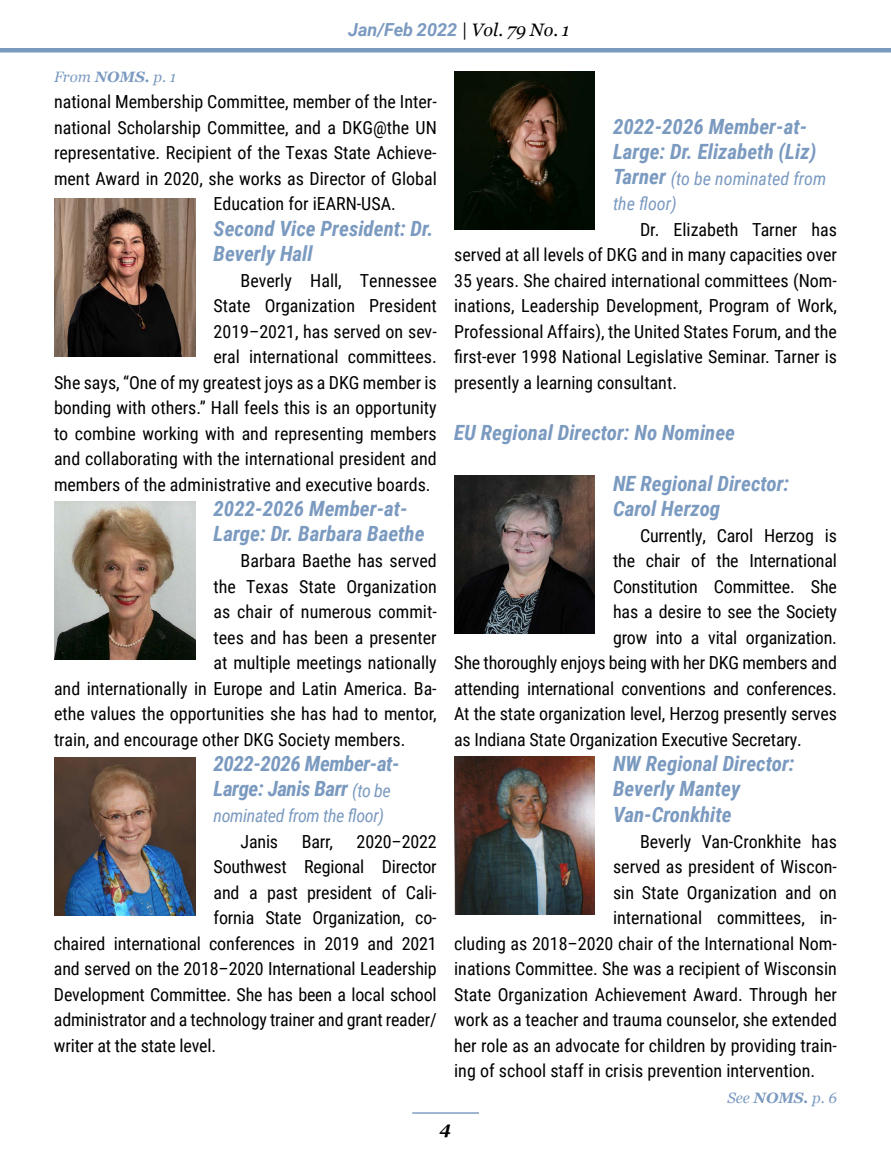
<style>
.page{position:relative;width:891px;height:1161px;background:#fff}
.page>*{position:absolute;margin:0;border:0;box-sizing:border-box;transform-origin:0 0}
.t1{font:italic 700 21px/25.5px "Roboto Condensed";color:#7b9ac0}
.t2{font:italic 700 21px/25.5px "Roboto Condensed";letter-spacing:-.02em;color:#7b9ac0}
.t3{font:18px/25.5px "Roboto Condensed";color:#000;text-align:justify}
.t4{font:italic 18px/25.5px "Roboto Condensed";letter-spacing:-.01em;color:#7b9ac0}
.t5{font:italic 700 18px "Roboto";color:#7b9ac0}
.t6{font:italic 700 17.4px "Georgia";color:#000}
.t7{font:italic 15px "Georgia";color:#7b9ac0}
.s1{font-weight:700}
.s2{font-family:"Georgia";font-weight:400;color:#000}
.s3{font-weight:400;font-size:18px}
.s4{font-weight:700;font-size:21px}
</style>
<div class="page">
<hr style="left:412px;top:1112px;width:67px;height:2px;background:#7b9ac0">
<hr style="left:0;top:48px;width:891px;height:4px;background:#7b9ac0">
<img style="left:55px;top:198px;width:140px;height:158px">
<img style="left:55px;top:502px;width:140px;height:158px">
<img style="left:454px;top:71px;width:141px;height:158px">
<img style="left:454px;top:476px;width:141px;height:158px">
<img style="left:454px;top:757px;width:141px;height:158px">
<img style="left:55px;top:758px;width:140px;height:158px">
<p class="t7" style="left:54px;top:67px;width:124px">From <span class="s1">NOMS.</span> p. 1</p>
<p class="t5" style="left:348px;top:17px;width:223px">Jan/Feb 2022 <span class="s2">| Vol. 79 No. 1</span></p>
<p class="t3" style="left:54px;top:88px;width:384px">national Membership Committee, member of the Inter-</p>
<p class="t3" style="left:54px;top:114px;width:384px">national Scholarship Committee, and a DKG@the UN</p>
<p class="t3" style="left:54px;top:139px;width:384px">representative. Recipient of the Texas State Achieve-</p>
<p class="t3" style="left:54px;top:165px;width:384px">ment Award in 2020, she works as Director of Global</p>
<p class="t3" style="left:214px;top:190px;width:184px">Education for iEARN-USA.</p>
<p class="t1" style="left:214px;top:215px;width:221px">Second Vice President: Dr.<br>Beverly Hall</p>
<p class="t3" style="left:241px;top:267px;width:198px">Beverly Hall, Tennessee</p>
<p class="t3" style="left:214px;top:292px;width:225px">State Organization President</p>
<p class="t3" style="left:214px;top:318px;width:225px">2019–2021, has served on sev-</p>
<p class="t3" style="left:214px;top:343px;width:225px">eral international committees.</p>
<p class="t3" style="left:54px;top:369px;width:384px">She says, “One of my greatest joys as a DKG member is</p>
<p class="t3" style="left:54px;top:394px;width:384px">bonding with others.” Hall feels this is an opportunity</p>
<p class="t3" style="left:54px;top:420px;width:384px">to combine working with and representing members</p>
<p class="t3" style="left:54px;top:445px;width:384px">and collaborating with the international president and</p>
<p class="t3" style="left:54px;top:471px;width:378px">members of the administrative and executive boards.</p>
<p class="t1" style="left:214px;top:495px;width:213px">2022-2026 Member-at-<br>Large: Dr. Barbara Baethe</p>
<p class="t3" style="left:241px;top:547px;width:198px">Barbara Baethe has served</p>
<p class="t3" style="left:214px;top:573px;width:225px">the Texas State Organization</p>
<p class="t3" style="left:214px;top:598px;width:225px">as chair of numerous commit-</p>
<p class="t3" style="left:214px;top:624px;width:225px">tees and has been a presenter</p>
<p class="t3" style="left:214px;top:649px;width:225px">at multiple meetings nationally</p>
<p class="t3" style="left:54px;top:675px;width:384px">and internationally in Europe and Latin America. Ba-</p>
<p class="t3" style="left:54px;top:700px;width:384px">ethe values the opportunities she has had to mentor,</p>
<p class="t3" style="left:54px;top:726px;width:353px">train, and encourage other DKG Society members.</p>
<p class="t2" style="left:214px;top:750px;width:188px">2022-2026 Member-at-<br>Large: Janis Barr <span class="s3">(to be</span></p>
<p class="t4" style="left:214px;top:802px;width:172px">nominated from the floor)</p>
<p class="t3" style="left:241px;top:828px;width:39px">Janis</p>
<p class="t3" style="left:302px;top:828px;width:33px">Barr,</p>
<p class="t3" style="left:357px;top:828px;width:82px">2020–2022</p>
<p class="t3" style="left:214px;top:853px;width:225px">Southwest Regional Director</p>
<p class="t3" style="left:214px;top:879px;width:225px">and a past president of Cali-</p>
<p class="t3" style="left:214px;top:904px;width:225px">fornia State Organization, co-</p>
<p class="t3" style="left:54px;top:930px;width:384px">chaired international conferences in 2019 and 2021</p>
<p class="t3" style="left:54px;top:955px;width:384px">and served on the 2018–2020 International Leadership</p>
<p class="t3" style="left:54px;top:981px;width:384px">Development Committee. She has been a local school</p>
<p class="t3" style="left:54px;top:1006px;width:384px">administrator and a technology trainer and grant reader/</p>
<p class="t3" style="left:54px;top:1032px;width:164px">writer at the state level.</p>
<p class="t1" style="left:613px;top:113px;width:205px">2022-2026 Member-at-<br>Large: Dr. Elizabeth (Liz)</p>
<p class="t4" style="left:613px;top:165px;width:215px"><span class="s4">Tarner</span> (to be nominated from the floor)</p>
<p class="t3" style="left:454px;top:216px;width:384px;text-indent:186px">Dr. Elizabeth Tarner has served at all levels of DKG and in many capacities over 35 years. She chaired international committees (Nom&shy;inations, Leadership Development, Program of Work, Professional Affairs), the United States Forum, and the first-ever 1998 National Legislative Seminar. Tarner is presently a learning consultant.</p>
<p class="t1" style="left:454px;top:419px;width:282px">EU Regional Director: No Nominee</p>
<p class="t1" style="left:613px;top:470px;width:178px">NE Regional Director:<br>Carol Herzog</p>
<p class="t3" style="left:640px;top:522px;width:198px">Currently, Carol Herzog is</p>
<p class="t3" style="left:613px;top:547px;width:225px">the chair of the International</p>
<p class="t3" style="left:613px;top:573px;width:225px">Constitution Committee. She</p>
<p class="t3" style="left:613px;top:598px;width:225px">has a desire to see the Society</p>
<p class="t3" style="left:613px;top:624px;width:225px">grow into a vital organization.</p>
<p class="t3" style="left:454px;top:649px;width:384px">She thoroughly enjoys being with her DKG members and</p>
<p class="t3" style="left:454px;top:675px;width:384px">attending international conventions and conferences.</p>
<p class="t3" style="left:454px;top:700px;width:384px">At the state organization level, Herzog presently serves</p>
<p class="t3" style="left:454px;top:726px;width:349px">as Indiana State Organization Executive Secretary.</p>
<p class="t1" style="left:613px;top:750px;width:183px">NW Regional Director:<br>Beverly Mantey<br>Van-Cronkhite</p>
<p class="t3" style="left:640px;top:828px;width:198px">Beverly Van-Cronkhite has</p>
<p class="t3" style="left:613px;top:853px;width:225px">served as president of Wiscon-</p>
<p class="t3" style="left:613px;top:879px;width:225px">sin State Organization and on</p>
<p class="t3" style="left:613px;top:904px;width:225px">international committees, in-</p>
<p class="t3" style="left:454px;top:930px;width:384px">cluding as 2018–2020 chair of the International Nom-</p>
<p class="t3" style="left:454px;top:955px;width:384px">inations Committee. She was a recipient of Wisconsin</p>
<p class="t3" style="left:454px;top:981px;width:384px">State Organization Achievement Award. Through her</p>
<p class="t3" style="left:454px;top:1006px;width:384px">work as a teacher and trauma counselor, she extended</p>
<p class="t3" style="left:454px;top:1032px;width:384px">her role as an advocate for children by providing train-</p>
<p class="t3" style="left:454px;top:1057px;width:363px">ing of school staff in crisis prevention intervention.</p>
<p class="t7" style="left:727px;top:1088px;width:111px">See <span class="s1">NOMS.</span> p. 6</p>
<p class="t6" style="left:440px;top:1117px;width:13px">4</p>
</div>
